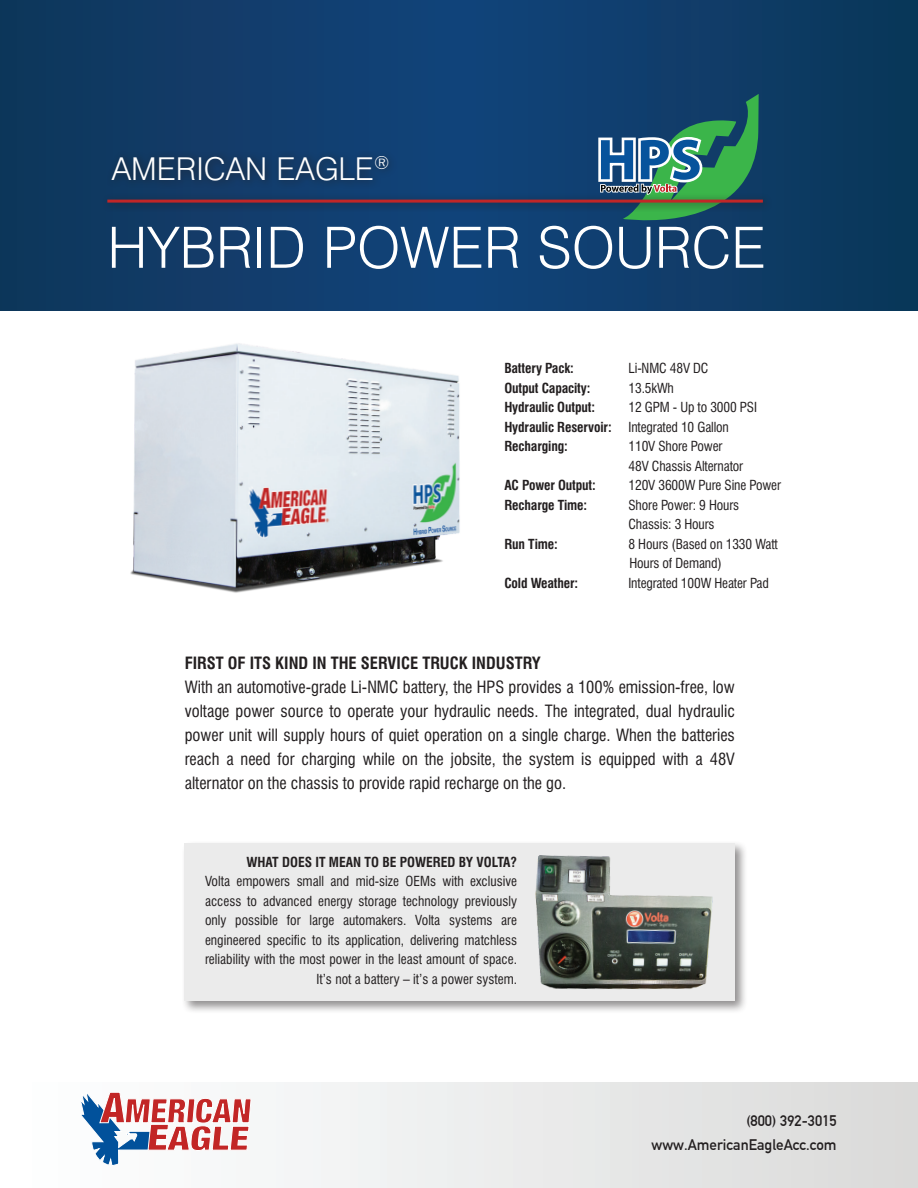
<style>
.page{position:relative;width:918px;height:1188px;background:#fff}
.page>*{position:absolute;margin:0;border:0;box-sizing:border-box;transform-origin:0 0}
.t1{font:300 57px "Swiss 721 BT";color:#fff}
.t2{font:300 31.5px "Swiss 721 BT";color:#fff}
.t3{font:condensed 16.5px/24px "Swiss 721 BT";color:#231f20;text-align:justify}
.t4{font:700 condensed 16.5px "Swiss 721 BT";color:#231f20}
.t5{font:700 15px/24px "DIN Alternate";color:#231f20;text-align:right}
.t6{font:condensed 13.5px/19.5px "Swiss 721 BT";color:#231f20}
.t7{font:700 condensed 13.5px "Swiss 721 BT";letter-spacing:-.01em;color:#231f20}
.s1{font-weight:700}
</style>
<div class="page">
<div style="left:181px;top:840px;width:567px;height:174px;background:#231f20;opacity:.5"></div>
<div style="left:185px;top:844px;width:550px;height:157px;background:#ebebeb"></div>
<svg style="left:0;top:0;width:918px;height:311px"></svg>
<img style="left:81px;top:309px;width:457px;height:284px">
<svg style="left:598px;top:94px;width:161px;height:136px"></svg>
<div style="left:0;top:1083px;width:918px;height:105px;background:linear-gradient(to right,#fff,#dadbda)"></div>
<svg style="left:80px;top:1091px;width:171px;height:75px"></svg>
<div style="left:106px;top:150px;width:292px;height:40px;background:#231f20;opacity:.75"></div>
<div style="left:102px;top:193px;width:671px;height:20px;background:#231f20;opacity:.75"></div>
<hr style="left:107px;top:200px;width:656px;height:3px;background:#c22627">
<img style="left:535px;top:855px;width:178px;height:135px">
<h2 class="t2" style="left:112px;top:149px;width:279px">AMERICAN EAGLE<sup>®</sup></h2>
<h1 class="t1" style="left:107px;top:213px;width:660px">HYBRID POWER SOURCE</h1>
<p class="t7" style="left:504px;top:360px;width:71px">Battery Pack:</p>
<p class="t6" style="left:628px;top:358px;width:82px">Li-NMC 48V DC</p>
<p class="t7" style="left:504px;top:380px;width:88px">Output Capacity:</p>
<p class="t6" style="left:628px;top:378px;width:47px">13.5kWh</p>
<p class="t7" style="left:504px;top:399px;width:92px">Hydraulic Output:</p>
<p class="t6" style="left:504px;top:397px;width:254px;text-indent:124px">12 GPM - Up to 3000 PSI<br><span class="s1">Hydraulic Reservoir:</span> Integrated 10 Gallon<br><span class="s1">Recharging:</span></p>
<p class="t6" style="left:628px;top:436px;width:116px">110V Shore Power<br>48V Chassis Alternator</p>
<p class="t7" style="left:504px;top:477px;width:93px">AC Power Output:</p>
<p class="t6" style="left:628px;top:475px;width:154px">120V 3600W Pure Sine Power</p>
<p class="t7" style="left:504px;top:497px;width:84px">Recharge Time:</p>
<p class="t6" style="left:628px;top:495px;width:112px">Shore Power: 9 Hours<br>Chassis: 3 Hours</p>
<p class="t7" style="left:504px;top:536px;width:55px">Run Time:</p>
<p class="t6" style="left:628px;top:534px;width:151px">8 Hours (Based on 1330 Watt<br>Hours of Demand)</p>
<p class="t7" style="left:504px;top:575px;width:75px">Cold Weather:</p>
<p class="t6" style="left:628px;top:573px;width:142px">Integrated 100W Heater Pad</p>
<p class="t4" style="left:185px;top:653px;width:358px">FIRST OF ITS KIND IN THE SERVICE TRUCK INDUSTRY</p>
<p class="t3" style="left:185px;top:675px;width:552px">With an automotive-grade Li-NMC battery, the HPS provides a 100% emission-free, low voltage power source to operate your hydraulic needs. The integrated, dual hydraulic power unit will supply hours of quiet operation on a single charge. When the batteries reach a need for charging while on the jobsite, the system is equipped with a 48V alternator on the chassis to provide rapid recharge on the go.</p>
<p class="t7" style="left:247px;top:854px;width:272px">WHAT DOES IT MEAN TO BE POWERED BY VOLTA?</p>
<p class="t6" style="left:205px;top:872px;width:314px;text-align:right">Volta empowers small and mid-size OEMs with exclusive access to advanced energy storage technology previously only possible for large automakers. Volta systems are engineered specific to its application, delivering matchless reliability with the most power in the least amount of space.<br>It’s not a battery – it’s a power system.</p>
<p class="t5" style="left:652px;top:1108px;width:187px">(800) 392-3015 www.AmericanEagleAcc.com</p>
</div>
